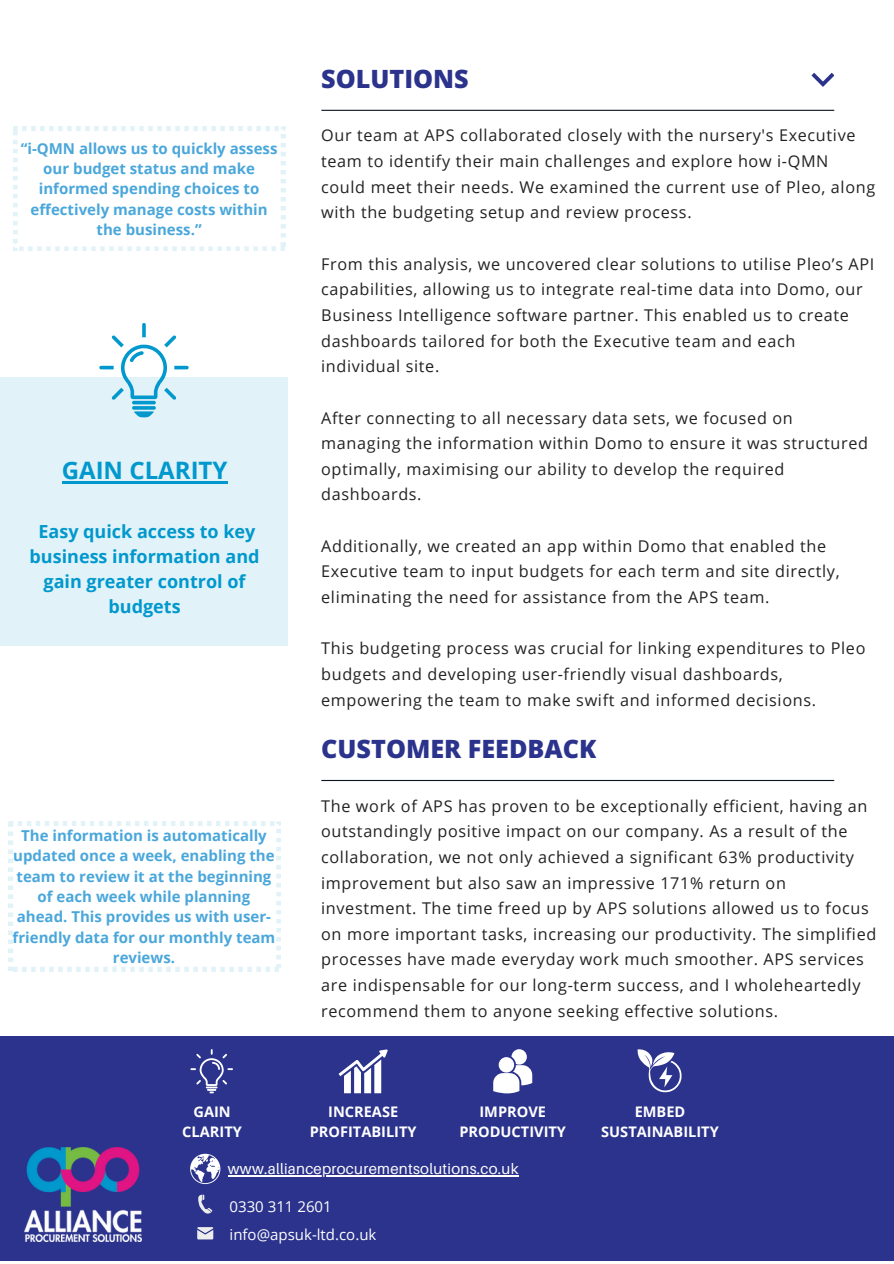
<style>
.page{position:relative;width:894px;height:1264px;background:#fff}
.page>*{position:absolute;margin:0;border:0;box-sizing:border-box;transform-origin:0 0}
.t1{font:800 25.2px "Open Sans";color:#2b338c}
.t2{font:700 24px "Open Sans";color:#0098cd}
.t3{font:700 18px/24.8px "Open Sans";color:#0098cd;text-align:center}
.t4{font:16.2px/25.7px "Open Sans";letter-spacing:.04em;color:#222}
.t5{font:700 15px/20.2px "Open Sans";color:#4aa7db;text-align:center}
.t6{font:15px "Aileron";letter-spacing:.02em;color:#fff}
.t7{font:15px "Open Sans";color:#fff}
.t8{font:700 14.55px/20.2px "Open Sans";color:#fff;text-align:center}
</style>
<div class="page">
<div style="left:0;top:378px;width:287px;height:268px;background:#e1f2f9"></div>
<svg style="left:9px;top:821px;width:272px;height:150px"></svg>
<svg style="left:811px;top:73px;width:22px;height:14px"></svg>
<svg style="left:13px;top:127px;width:272px;height:123px"></svg>
<hr style="left:321px;top:110px;width:512px;height:1px;background:#0b1623">
<hr style="left:321px;top:780px;width:512px;height:1px;background:#0b1623">
<svg style="left:99px;top:323px;width:89px;height:77px"></svg>
<hr style="left:132px;top:401px;width:24px;height:3px;background:#0098cd;border-radius:2px">
<svg style="left:132px;top:406px;width:24px;height:4px"></svg>
<svg style="left:134px;top:411px;width:20px;height:6px"></svg>
<div style="left:0;top:1036px;width:893px;height:224px;background:#2b338c"></div>
<svg style="left:190px;top:1153px;width:30px;height:30px"></svg>
<svg style="left:198px;top:1194px;width:14px;height:19px"></svg>
<svg style="left:197px;top:1227px;width:16px;height:12px"></svg>
<img style="left:25px;top:1147px;width:117px;height:94px">
<hr style="left:62px;top:481px;width:165px;height:2px;background:#0098cd">
<hr style="left:228px;top:1175px;width:290px;height:1px;background:#fff">
<svg style="left:190px;top:1049px;width:43px;height:44px"></svg>
<svg style="left:338px;top:1049px;width:50px;height:44px"></svg>
<svg style="left:493px;top:1049px;width:39px;height:44px"></svg>
<svg style="left:637px;top:1049px;width:45px;height:44px"></svg>
<p class="t5" style="left:21px;top:138px;width:258px">“i-QMN allows us to quickly assess our budget status and make informed spending choices to effectively manage costs within the business.”</p>
<h1 class="t2" style="left:62px;top:453px;width:167px">GAIN CLARITY</h1>
<h2 class="t3" style="left:30px;top:519px;width:231px">Easy quick access to key business information and gain greater control of budgets</h2>
<h4 class="t5" style="left:13px;top:825px;width:264px">The information is automatically updated once a week, enabling the team to review it at the beginning of each week while planning ahead. This provides us with user&shy;friendly data for our monthly team reviews.</h4>
<p class="t1" style="left:321px;top:61px;width:149px">SOLUTIONS</p>
<h1 class="t4" style="left:321px;top:122px;width:555px">Our team at APS collaborated closely with the nursery's Executive team to identify their main challenges and explore how i-QMN could meet their needs. We examined the current use of Pleo, along with the budgeting setup and review process.</h1>
<p class="t4" style="left:321px;top:250px;width:554px">From this analysis, we uncovered clear solutions to utilise Pleo’s API capabilities, allowing us to integrate real-time data into Domo, our Business Intelligence software partner. This enabled us to create dashboards tailored for both the Executive team and each individual site.</p>
<p class="t4" style="left:321px;top:404px;width:548px">After connecting to all necessary data sets, we focused on managing the information within Domo to ensure it was structured optimally, maximising our ability to develop the required dashboards.</p>
<p class="t4" style="left:321px;top:532px;width:520px">Additionally, we created an app within Domo that enabled the<br>Executive team to input budgets for each term and site directly, eliminating the need for assistance from the APS team.</p>
<p class="t4" style="left:321px;top:635px;width:545px">This budgeting process was crucial for linking expenditures to Pleo budgets and developing user-friendly visual dashboards, empowering the team to make swift and informed decisions.</p>
<p class="t1" style="left:321px;top:731px;width:277px">CUSTOMER FEEDBACK</p>
<p class="t4" style="left:321px;top:792px;width:556px">The work of APS has proven to be exceptionally efficient, having an outstandingly positive impact on our company. As a result of the collaboration, we not only achieved a significant 63% productivity improvement but also saw an impressive 171% return on investment. The time freed up by APS solutions allowed us to focus on more important tasks, increasing our productivity. The simplified processes have made everyday work much smoother. APS services are indispensable for our long-term success, and I wholeheartedly recommend them to anyone seeking effective solutions.</p>
<p class="t8" style="left:182px;top:1100px;width:61px">GAIN<br>CLARITY</p>
<p class="t8" style="left:309px;top:1100px;width:108px">INCREASE<br>PROFITABILITY</p>
<h3 class="t8" style="left:459px;top:1100px;width:108px">IMPROVE<br>PRODUCTIVITY</h3>
<p class="t8" style="left:601px;top:1100px;width:119px">EMBED<br>SUSTAINABILITY</p>
<h1 class="t6" style="left:228px;top:1159px;width:292px">www.allianceprocurementsolutions.co.uk</h1>
<p class="t7" style="left:229px;top:1195px;width:104px">0330 311 2601</p>
<h4 class="t7" style="left:229px;top:1223px;width:148px">info@apsuk-ltd.co.uk</h4>
</div>
